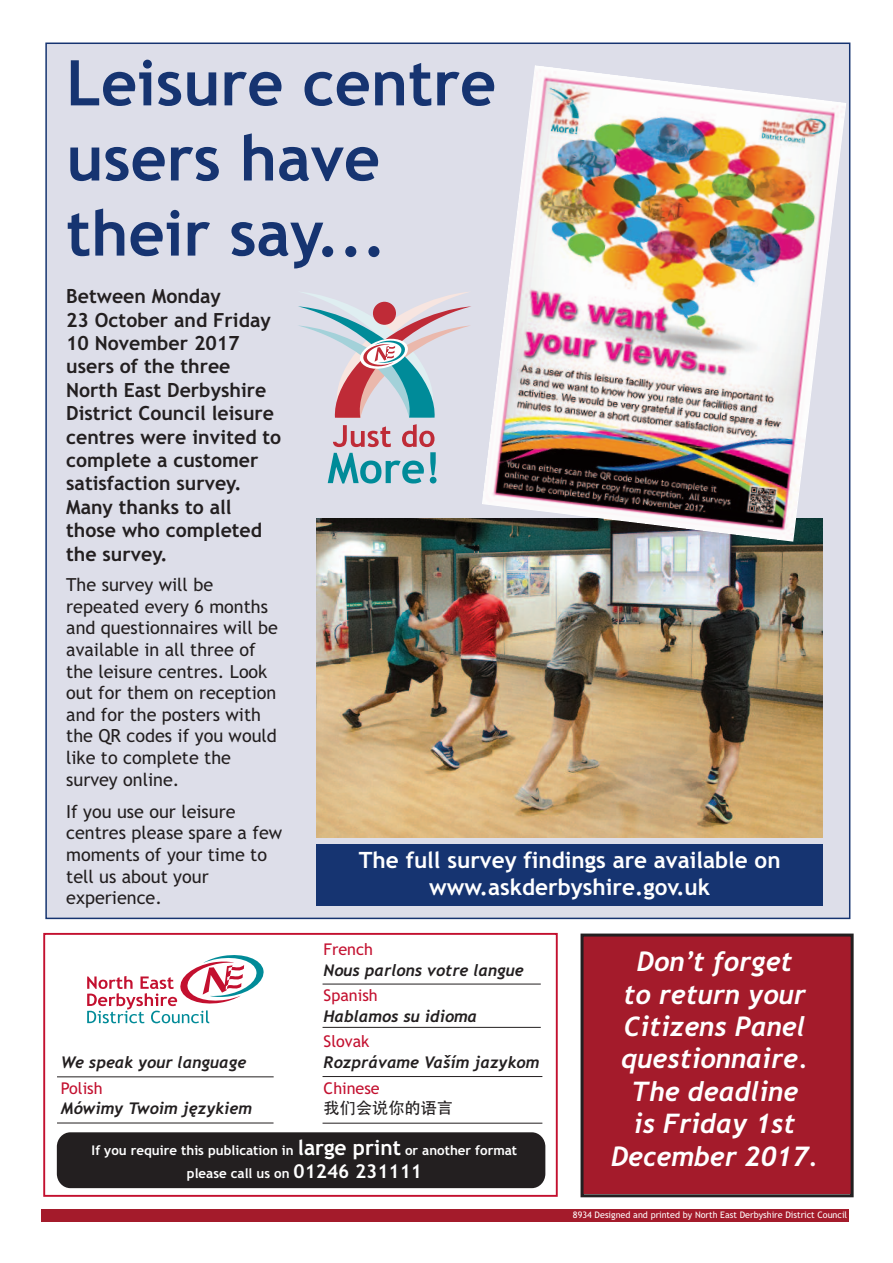
<style>
.page{position:relative;width:893px;height:1263px;background:#fff}
.page>*{position:absolute;margin:0;border:0;box-sizing:border-box;transform-origin:0 0}
.t1{font:700 63px/75.2px "Trebuchet MS";color:#163471}
.t2{font:italic 700 27px/32.4px "Trebuchet";color:#fff;text-align:center}
.t3{font:700 22.5px/27px "Trebuchet MS";color:#fff;text-align:center}
.t4{font:700 19.5px/23.4px "Trebuchet MS";color:#231f20}
.t5{font:18px/21.6px "Trebuchet MS";color:#231f20}
.t6{font:italic 700 16.2px "Trebuchet";color:#231f20}
.t7{font:16.2px "Trebuchet MS";color:#c3102f}
.t8{font:16.2px "Adobe Heiti Std Regular G Bpc EUC H";color:#231f20}
.t9{font:700 13.35px/23.9px "Trebuchet MS";color:#fff;text-align:center}
.t10{font:9px "Trebuchet MS";color:#fff}
.s1{font-size:21px}
.s2{font-size:19.05px}
</style>
<div class="page">
<div style="left:47px;top:44px;width:802px;height:874px;background:#dddee9"></div>
<div style="left:42px;top:1209px;width:807px;height:12px;background:#a41b2b"></div>
<div style="left:43px;top:933px;width:515px;height:264px;border:2px solid #c3102f"></div>
<div style="left:57px;top:1132px;width:488px;height:56px;background:#231f20;border-radius:14px"></div>
<hr style="left:323px;top:1027px;width:218px;height:1px;background:#231f20">
<hr style="left:323px;top:1076px;width:219px;height:1px;background:#231f20">
<svg style="left:87px;top:955px;width:177px;height:68px"></svg>
<hr style="left:57px;top:1076px;width:217px;height:1px;background:#231f20">
<hr style="left:57px;top:1122px;width:217px;height:1px;background:#231f20">
<hr style="left:323px;top:1123px;width:219px;height:1px;background:#231f20">
<hr style="left:323px;top:983px;width:218px;height:1px;background:#231f20">
<img style="left:317px;top:519px;width:506px;height:319px">
<img style="left:483px;top:66px;width:362px;height:474px">
<svg style="left:328px;top:424px;width:109px;height:59px"></svg>
<svg style="left:298px;top:292px;width:173px;height:126px"></svg>
<div style="left:317px;top:844px;width:506px;height:62px;background:#163471"></div>
<div style="left:583px;top:936px;width:268px;height:258px;background:#a41b2b"></div>
<div style="left:580px;top:933px;width:274px;height:264px;border:3px solid #231f20"></div>
<h1 class="t1" style="left:66px;top:46px;width:432px">Leisure centre users have their say...</h1>
<p class="t4" style="left:66px;top:285px;width:217px">Between Monday<br>23 October and Friday<br>10 November 2017 users of the three<br>North East Derbyshire<br>District Council leisure centres were invited to complete a customer satisfaction survey.<br>Many thanks to all those who completed the survey.</p>
<p class="t5" style="left:66px;top:574px;width:213px">The survey will be repeated every 6 months and questionnaires will be available in all three of the leisure centres. Look out for them on reception and for the posters with the QR codes if you would like to complete the survey online.</p>
<p class="t5" style="left:66px;top:801px;width:218px">If you use our leisure centres please spare a few moments of your time to tell us about your experience.</p>
<p class="t3" style="left:359px;top:846px;width:423px">The full survey findings are available on www.askderbyshire.gov.uk</p>
<p class="t7" style="left:324px;top:940px;width:51px">French</p>
<p class="t6" style="left:324px;top:960px;width:202px">Nous parlons votre langue</p>
<p class="t7" style="left:324px;top:986px;width:56px">Spanish</p>
<p class="t6" style="left:324px;top:1006px;width:155px">Hablamos su idioma</p>
<p class="t7" style="left:324px;top:1032px;width:47px">Slovak</p>
<p class="t6" style="left:324px;top:1052px;width:217px">Rozprávame Vaším jazykom</p>
<p class="t7" style="left:324px;top:1078px;width:58px">Chinese</p>
<p class="t8" style="left:324px;top:1098px;width:131px">我们会说你的语言</p>
<p class="t6" style="left:61px;top:1052px;width:187px">We speak your language</p>
<p class="t7" style="left:61px;top:1078px;width:43px">Polish</p>
<p class="t6" style="left:61px;top:1098px;width:192px">Mówimy Twoim językiem</p>
<p class="t9" style="left:92px;top:1138px;width:427px">If you require this publication in <span class="s1">large print</span> or another format please call us on <span class="s2">01246 231111</span></p>
<h2 class="t2" style="left:611px;top:946px;width:208px">Don’t forget<br>to return your<br>Citizens Panel questionnaire.<br>The deadline<br>is Friday 1st<br>December 2017.</h2>
<p class="t10" style="left:573px;top:1210px;width:276px">8934 Designed and printed by North East Derbyshire District Council</p>
</div>
